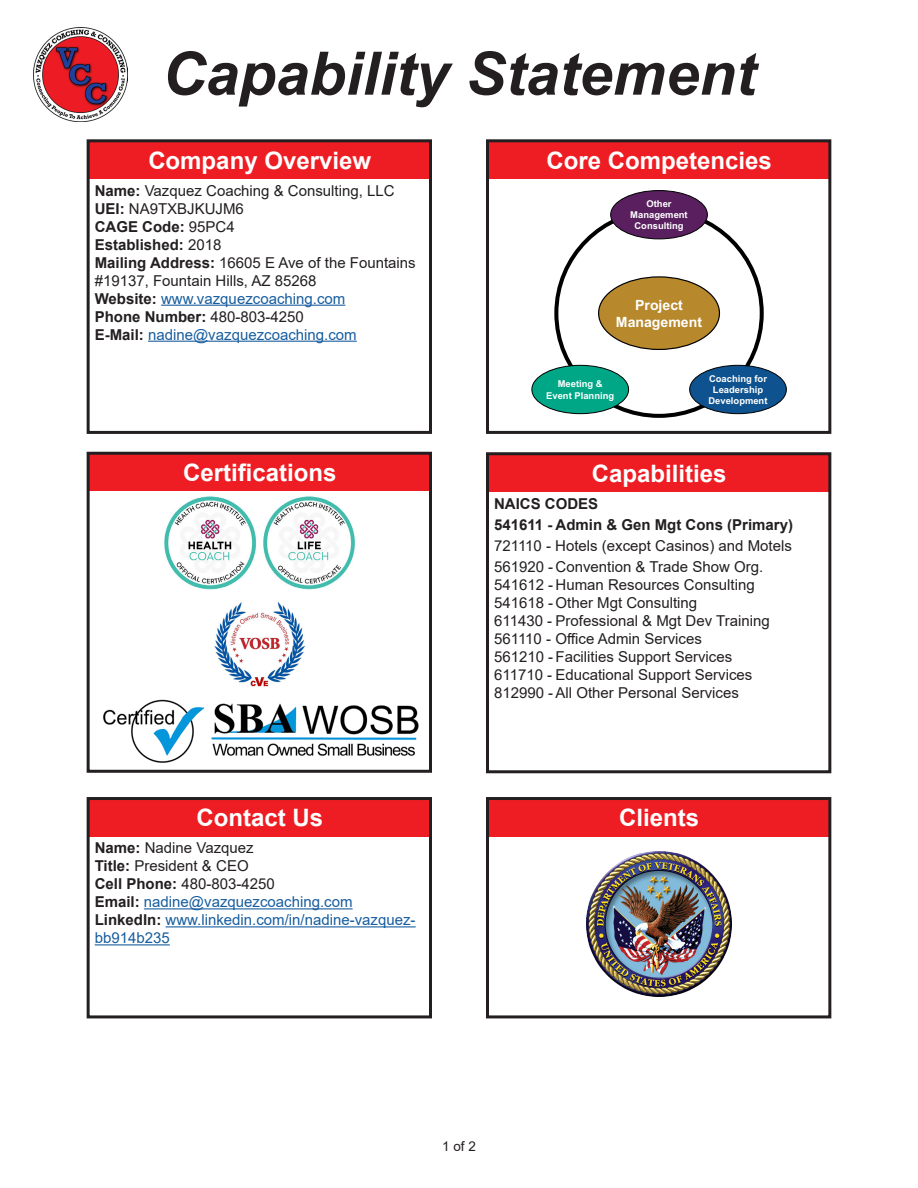
<style>
.page{position:relative;width:918px;height:1188px;background:#fff}
.page>*{position:absolute;margin:0;border:0;box-sizing:border-box;transform-origin:0 0}
.t1{font:italic 700 60px "Arial";color:#231f20}
.t2{font:700 24px "Arial";color:#fff}
.t3{font:15px "Arial";color:#231f20}
.t4{font:15px "Arial";color:#175d9e}
.t5{font:700 15px "Arial";color:#231f20}
.t6{font:700 14.1px/17px "Arial";color:#fff;text-align:center}
.t7{font:13.5px "Arial";color:#231f20}
.t8{font:700 9.45px/11.2px "Arial";color:#fff;text-align:center}
.s1{font-weight:700}
.s2{font-weight:400}
.s3{font-weight:700;color:#231f20}
</style>
<div class="page">
<img style="left:33px;top:27px;width:95px;height:95px">
<div style="left:89px;top:141px;width:342px;height:38px;background:#ee1d23"></div>
<div style="left:87px;top:139px;width:345px;height:295px;border:3px solid #231f20"></div>
<hr style="left:161px;top:305px;width:184px;height:1px;background:#175d9e">
<hr style="left:148px;top:341px;width:209px;height:1px;background:#175d9e">
<div style="left:488px;top:141px;width:342px;height:38px;background:#ee1d23"></div>
<div style="left:486px;top:139px;width:345px;height:295px;border:3px solid #231f20"></div>
<div style="left:89px;top:453px;width:342px;height:38px;background:#ee1d23"></div>
<div style="left:87px;top:452px;width:345px;height:321px;border:3px solid #231f20"></div>
<img style="left:164px;top:496px;width:191px;height:94px">
<img style="left:214px;top:602px;width:91px;height:85px">
<img style="left:103px;top:699px;width:316px;height:64px">
<div style="left:488px;top:454px;width:342px;height:38px;background:#ee1d23"></div>
<div style="left:486px;top:452px;width:345px;height:321px;border:3px solid #231f20"></div>
<div style="left:89px;top:799px;width:342px;height:38px;background:#ee1d23"></div>
<div style="left:87px;top:797px;width:345px;height:221px;border:3px solid #231f20"></div>
<hr style="left:144px;top:908px;width:209px;height:1px;background:#175d9e">
<hr style="left:166px;top:926px;width:250px;height:1px;background:#175d9e">
<hr style="left:95px;top:944px;width:75px;height:1px;background:#175d9e">
<div style="left:488px;top:799px;width:342px;height:38px;background:#ee1d23"></div>
<div style="left:486px;top:797px;width:345px;height:221px;border:3px solid #231f20"></div>
<img style="left:587px;top:852px;width:144px;height:144px">
<div style="left:599px;top:277px;width:120px;height:72px;background:#b7882c;border-radius:50%"></div>
<div style="left:611px;top:191px;width:96px;height:48px;background:#591f5e;border-radius:50%"></div>
<div style="left:610px;top:190px;width:98px;height:49px;border:1px solid #000001;border-radius:50%"></div>
<div style="left:532px;top:365px;width:97px;height:49px;background:#00a786;border-radius:50%"></div>
<div style="left:531px;top:365px;width:98px;height:49px;border:1px solid #000001;border-radius:50%"></div>
<div style="left:690px;top:365px;width:96px;height:49px;background:#0e528f;border-radius:50%"></div>
<div style="left:689px;top:365px;width:98px;height:49px;border:1px solid #000001;border-radius:50%"></div>
<p class="t1" style="left:162px;top:34px;width:595px">Capability Statement</p>
<p class="t2" style="left:148px;top:143px;width:224px">Company Overview</p>
<p class="t3" style="left:95px;top:180px;width:301px"><span class="s1">Name:</span> Vazquez Coaching &amp; Consulting, LLC</p>
<p class="t3" style="left:95px;top:198px;width:151px"><span class="s1">UEI:</span> NA9TXBJKUJM6</p>
<p class="t5" style="left:95px;top:216px;width:142px">CAGE Code: <span class="s2">95PC4</span></p>
<p class="t5" style="left:95px;top:234px;width:128px">Established: <span class="s2">2018</span></p>
<p class="t3" style="left:95px;top:252px;width:322px"><span class="s1">Mailing Address:</span> 16605 E Ave of the Fountains</p>
<p class="t3" style="left:95px;top:270px;width:223px">#19137, Fountain Hills, AZ 85268</p>
<p class="t4" style="left:95px;top:288px;width:252px"><span class="s3">Website:</span> www.vazquezcoaching.com</p>
<p class="t5" style="left:95px;top:306px;width:211px">Phone Number: <span class="s2">480-803-4250</span></p>
<p class="t4" style="left:95px;top:324px;width:263px"><span class="s3">E-Mail:</span> nadine@vazquezcoaching.com</p>
<p class="t2" style="left:546px;top:143px;width:227px">Core Competencies</p>
<p class="t8" style="left:630px;top:198px;width:59px">Other<br>Management<br>Consulting</p>
<p class="t6" style="left:616px;top:297px;width:88px">Project<br>Management</p>
<p class="t8" style="left:546px;top:378px;width:69px">Meeting &amp;<br>Event Planning</p>
<p class="t8" style="left:709px;top:373px;width:61px">Coaching for<br>Leadership<br>Development</p>
<p class="t2" style="left:183px;top:456px;width:155px">Certifications</p>
<p class="t2" style="left:592px;top:456px;width:136px">Capabilities</p>
<p class="t5" style="left:494px;top:493px;width:106px">NAICS CODES</p>
<p class="t5" style="left:494px;top:514px;width:301px">541611 - Admin &amp; Gen Mgt Cons (Primary)</p>
<p class="t3" style="left:494px;top:535px;width:299px">721110 - Hotels (except Casinos) and Motels</p>
<p class="t3" style="left:494px;top:556px;width:271px">561920 - Convention &amp; Trade Show Org.</p>
<p class="t3" style="left:494px;top:574px;width:262px">541612 - Human Resources Consulting</p>
<p class="t3" style="left:494px;top:592px;width:205px">541618 -Other Mgt Consulting</p>
<p class="t3" style="left:494px;top:610px;width:277px">611430 - Professional &amp; Mgt Dev Training</p>
<p class="t3" style="left:494px;top:628px;width:209px">561110 - Office Admin Services</p>
<p class="t3" style="left:494px;top:646px;width:240px">561210 - Facilities Support Services</p>
<p class="t3" style="left:494px;top:664px;width:260px">611710 - Educational Support Services</p>
<p class="t3" style="left:494px;top:682px;width:246px">812990 -All Other Personal Services</p>
<p class="t2" style="left:196px;top:801px;width:128px">Contact Us</p>
<p class="t3" style="left:95px;top:838px;width:160px"><span class="s1">Name:</span> Nadine Vazquez</p>
<p class="t3" style="left:95px;top:856px;width:155px"><span class="s1">Title:</span> President &amp; CEO</p>
<p class="t3" style="left:95px;top:874px;width:182px"><span class="s1">Cell Phone:</span> 480-803-4250</p>
<p class="t4" style="left:95px;top:892px;width:259px"><span class="s3">Email:</span> nadine@vazquezcoaching.com</p>
<p class="t4" style="left:95px;top:910px;width:322px"><span class="s3">LinkedIn:</span> www.linkedin.com/in/nadine-vazquez-</p>
<p class="t4" style="left:95px;top:928px;width:77px">bb914b235</p>
<p class="t7" style="left:442px;top:1137px;width:35px">1 of 2</p>
<p class="t2" style="left:619px;top:801px;width:82px">Clients</p>
</div>
